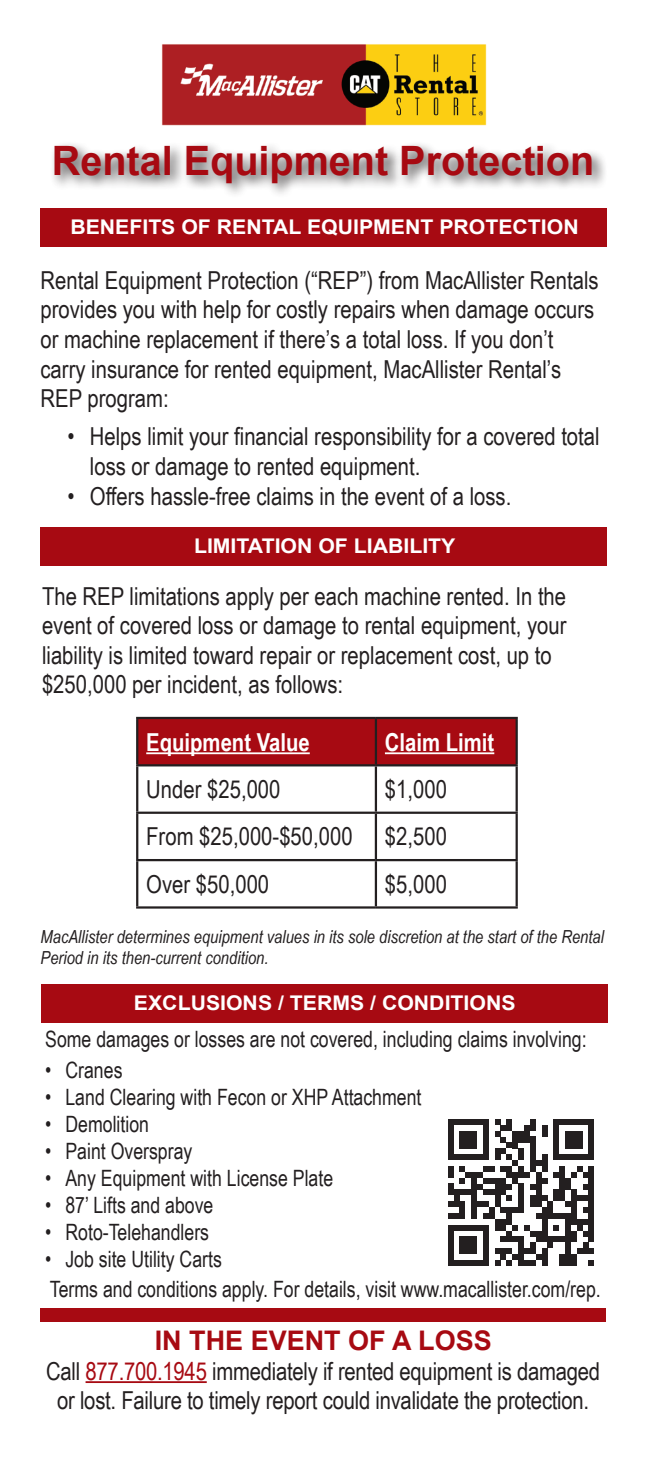
<style>
.page{position:relative;width:648px;height:1458px;background:#fff}
.page>*{position:absolute;margin:0;border:0;box-sizing:border-box;transform-origin:0 0}
.t1{font:700 40.5px "Arial";color:#a70a12}
.t2{font:700 27px "Arial";color:#a70a12}
.t3{font:24.75px/29.7px "Arial Narrow";color:#231f20}
.t4{font:700 24.75px "Arial Narrow";color:#fff}
.t5{font:22.5px/29.7px "Arial Narrow";color:#231f20;scale:.96 1}
.t6{font:700 20.25px "Arial";color:#fff;scale:1.05 1}
.t7{font:italic 18px/21.6px "Arial Narrow";color:#231f20}
.s1{color:#a70a12}
</style>
<div class="page">
<div style="left:40px;top:208px;width:567px;height:38px;background:#a70a12"></div>
<div style="left:49px;top:141px;width:559px;height:58px;background:#231f20;opacity:.75"></div>
<div style="left:138px;top:719px;width:378px;height:45px;background:#a70a12"></div>
<hr style="left:136px;top:717px;width:240px;height:2px;background:#231f20">
<hr style="left:136px;top:719px;width:2px;height:45px;background:#231f20">
<hr style="left:376px;top:717px;width:142px;height:2px;background:#231f20">
<hr style="left:375px;top:719px;width:2px;height:45px;background:#231f20">
<hr style="left:516px;top:719px;width:2px;height:45px;background:#231f20">
<hr style="left:136px;top:764px;width:240px;height:2px;background:#231f20">
<hr style="left:136px;top:766px;width:2px;height:46px;background:#231f20">
<hr style="left:376px;top:764px;width:142px;height:2px;background:#231f20">
<hr style="left:375px;top:766px;width:2px;height:46px;background:#231f20">
<hr style="left:516px;top:766px;width:2px;height:46px;background:#231f20">
<hr style="left:136px;top:812px;width:240px;height:2px;background:#231f20">
<hr style="left:136px;top:814px;width:2px;height:45px;background:#231f20">
<hr style="left:376px;top:812px;width:142px;height:2px;background:#231f20">
<hr style="left:375px;top:814px;width:2px;height:45px;background:#231f20">
<hr style="left:516px;top:814px;width:2px;height:45px;background:#231f20">
<hr style="left:136px;top:859px;width:240px;height:2px;background:#231f20">
<hr style="left:136px;top:861px;width:2px;height:45px;background:#231f20">
<hr style="left:376px;top:859px;width:142px;height:2px;background:#231f20">
<hr style="left:375px;top:861px;width:2px;height:45px;background:#231f20">
<hr style="left:516px;top:861px;width:2px;height:45px;background:#231f20">
<hr style="left:136px;top:906px;width:240px;height:3px;background:#231f20">
<hr style="left:376px;top:906px;width:142px;height:3px;background:#231f20">
<hr style="left:146px;top:752px;width:164px;height:2px;background:#fff">
<hr style="left:385px;top:752px;width:109px;height:2px;background:#fff">
<hr style="left:86px;top:1381px;width:121px;height:2px;background:#a70a12">
<img style="left:161px;top:44px;width:326px;height:82px">
<div style="left:40px;top:1308px;width:566px;height:14px;background:#a70a12"></div>
<div style="left:448px;top:1237px;width:6px;height:17px;background:#231f20"></div>
<div style="left:448px;top:1254px;width:6px;height:12px;background:#231f20"></div>
<div style="left:459px;top:1237px;width:6px;height:17px;background:#231f20"></div>
<div style="left:465px;top:1237px;width:6px;height:17px;background:#231f20"></div>
<div style="left:471px;top:1237px;width:6px;height:17px;background:#231f20"></div>
<svg style="left:454px;top:1260px;width:29px;height:6px"></svg>
<div style="left:483px;top:1237px;width:6px;height:17px;background:#231f20"></div>
<div style="left:483px;top:1254px;width:6px;height:12px;background:#231f20"></div>
<svg style="left:495px;top:1248px;width:23px;height:18px"></svg>
<div style="left:518px;top:1237px;width:6px;height:17px;background:#231f20"></div>
<div style="left:518px;top:1254px;width:6px;height:12px;background:#231f20"></div>
<div style="left:530px;top:1242px;width:6px;height:12px;background:#231f20"></div>
<svg style="left:448px;top:1119px;width:99px;height:123px"></svg>
<svg style="left:524px;top:1248px;width:23px;height:18px"></svg>
<div style="left:542px;top:1254px;width:5px;height:12px;background:#231f20"></div>
<div style="left:547px;top:1201px;width:6px;height:18px;background:#231f20"></div>
<div style="left:547px;top:1237px;width:6px;height:11px;background:#231f20"></div>
<div style="left:553px;top:1119px;width:6px;height:35px;background:#231f20"></div>
<svg style="left:553px;top:1172px;width:6px;height:6px"></svg>
<div style="left:553px;top:1189px;width:6px;height:12px;background:#231f20"></div>
<div style="left:559px;top:1166px;width:6px;height:18px;background:#231f20"></div>
<div style="left:559px;top:1184px;width:6px;height:17px;background:#231f20"></div>
<div style="left:559px;top:1254px;width:6px;height:12px;background:#231f20"></div>
<div style="left:565px;top:1131px;width:6px;height:17px;background:#231f20"></div>
<svg style="left:565px;top:1201px;width:6px;height:6px"></svg>
<div style="left:565px;top:1237px;width:6px;height:17px;background:#231f20"></div>
<div style="left:565px;top:1254px;width:6px;height:12px;background:#231f20"></div>
<div style="left:571px;top:1131px;width:6px;height:17px;background:#231f20"></div>
<div style="left:571px;top:1189px;width:6px;height:30px;background:#231f20"></div>
<svg style="left:553px;top:1213px;width:24px;height:29px"></svg>
<div style="left:571px;top:1254px;width:6px;height:12px;background:#231f20"></div>
<div style="left:577px;top:1131px;width:6px;height:17px;background:#231f20"></div>
<div style="left:577px;top:1219px;width:6px;height:12px;background:#231f20"></div>
<svg style="left:577px;top:1248px;width:6px;height:6px"></svg>
<svg style="left:559px;top:1119px;width:30px;height:6px"></svg>
<svg style="left:565px;top:1166px;width:24px;height:23px"></svg>
<svg style="left:577px;top:1195px;width:12px;height:6px"></svg>
<svg style="left:583px;top:1207px;width:6px;height:6px"></svg>
<svg style="left:583px;top:1219px;width:6px;height:6px"></svg>
<div style="left:583px;top:1242px;width:6px;height:12px;background:#231f20"></div>
<div style="left:589px;top:1119px;width:5px;height:35px;background:#231f20"></div>
<svg style="left:553px;top:1154px;width:41px;height:6px"></svg>
<div style="left:589px;top:1166px;width:5px;height:18px;background:#231f20"></div>
<div style="left:589px;top:1184px;width:5px;height:35px;background:#231f20"></div>
<div style="left:589px;top:1219px;width:5px;height:18px;background:#231f20"></div>
<svg style="left:583px;top:1231px;width:11px;height:11px"></svg>
<svg style="left:589px;top:1248px;width:5px;height:6px"></svg>
<svg style="left:589px;top:1260px;width:5px;height:6px"></svg>
<div style="left:40px;top:527px;width:567px;height:38px;background:#a70a12"></div>
<div style="left:41px;top:984px;width:566px;height:39px;background:#a70a12"></div>
<h1 class="t1" style="left:52px;top:134px;width:544px">Rental Equipment Protection</h1>
<p class="t6" style="left:70px;top:213px;width:486px">BENEFITS OF RENTAL EQUIPMENT PROTECTION</p>
<p class="t3" style="left:40px;top:264px;width:560px">Rental Equipment Protection (“REP”) from MacAllister Rentals provides you with help for costly repairs when damage occurs or machine replacement if there’s a total loss. If you don’t carry insurance for rented equipment, MacAllister Rental’s REP program:</p>
<p class="t3" style="left:90px;top:421px;width:511px;text-indent:-22px">• Helps limit your financial responsibility for a covered total loss or damage to rented equipment.</p>
<p class="t3" style="left:67px;top:480px;width:446px">• Offers hassle-free claims in the event of a loss.</p>
<p class="t6" style="left:194px;top:532px;width:251px">LIMITATION OF LIABILITY</p>
<p class="t3" style="left:42px;top:581px;width:526px">The REP limitations apply per each machine rented. In the event of covered loss or damage to rental equipment, your liability is limited toward repair or replacement cost, up to $250,000 per incident, as follows:</p>
<p class="t4" style="left:146px;top:723px;width:165px">Equipment Value</p>
<p class="t4" style="left:385px;top:723px;width:111px">Claim Limit</p>
<p class="t3" style="left:146px;top:774px;width:136px">Under $25,000</p>
<p class="t3" style="left:385px;top:774px;width:64px">$1,000</p>
<p class="t3" style="left:146px;top:821px;width:208px">From $25,000-$50,000</p>
<p class="t3" style="left:385px;top:821px;width:64px">$2,500</p>
<p class="t3" style="left:146px;top:868px;width:124px">Over $50,000</p>
<p class="t3" style="left:385px;top:868px;width:64px">$5,000</p>
<p class="t7" style="left:40px;top:925px;width:565px">MacAllister determines equipment values in its sole discretion at the start of the Rental<br>Period in its then-current condition.</p>
<p class="t6" style="left:134px;top:989px;width:365px">EXCLUSIONS / TERMS / CONDITIONS</p>
<p class="t5" style="left:45px;top:1023px;width:566px">Some damages or losses are not covered, including claims involving:</p>
<p class="t5" style="left:45px;top:1054px;width:82px">• Cranes</p>
<p class="t5" style="left:45px;top:1081px;width:394px">• Land Clearing with Fecon or XHP Attachment</p>
<p class="t5" style="left:45px;top:1108px;width:110px">• Demolition</p>
<p class="t5" style="left:45px;top:1135px;width:155px">• Paint Overspray</p>
<p class="t5" style="left:45px;top:1162px;width:302px">• Any Equipment with License Plate</p>
<p class="t5" style="left:45px;top:1189px;width:177px">• 87’ Lifts and above</p>
<p class="t5" style="left:45px;top:1216px;width:172px">• Roto-Telehandlers</p>
<p class="t5" style="left:45px;top:1243px;width:580px">• Job site Utility Carts<br>Terms and conditions apply. For details, visit www.macallister.com/rep.</p>
<p class="t2" style="left:155px;top:1323px;width:339px">IN THE EVENT OF A LOSS</p>
<p class="t3" style="left:46px;top:1355px;width:555px;text-align:center">Call <span class="s1">877.700.1945</span> immediately if rented equipment is damaged or lost. Failure to timely report could invalidate the protection.</p>
</div>
